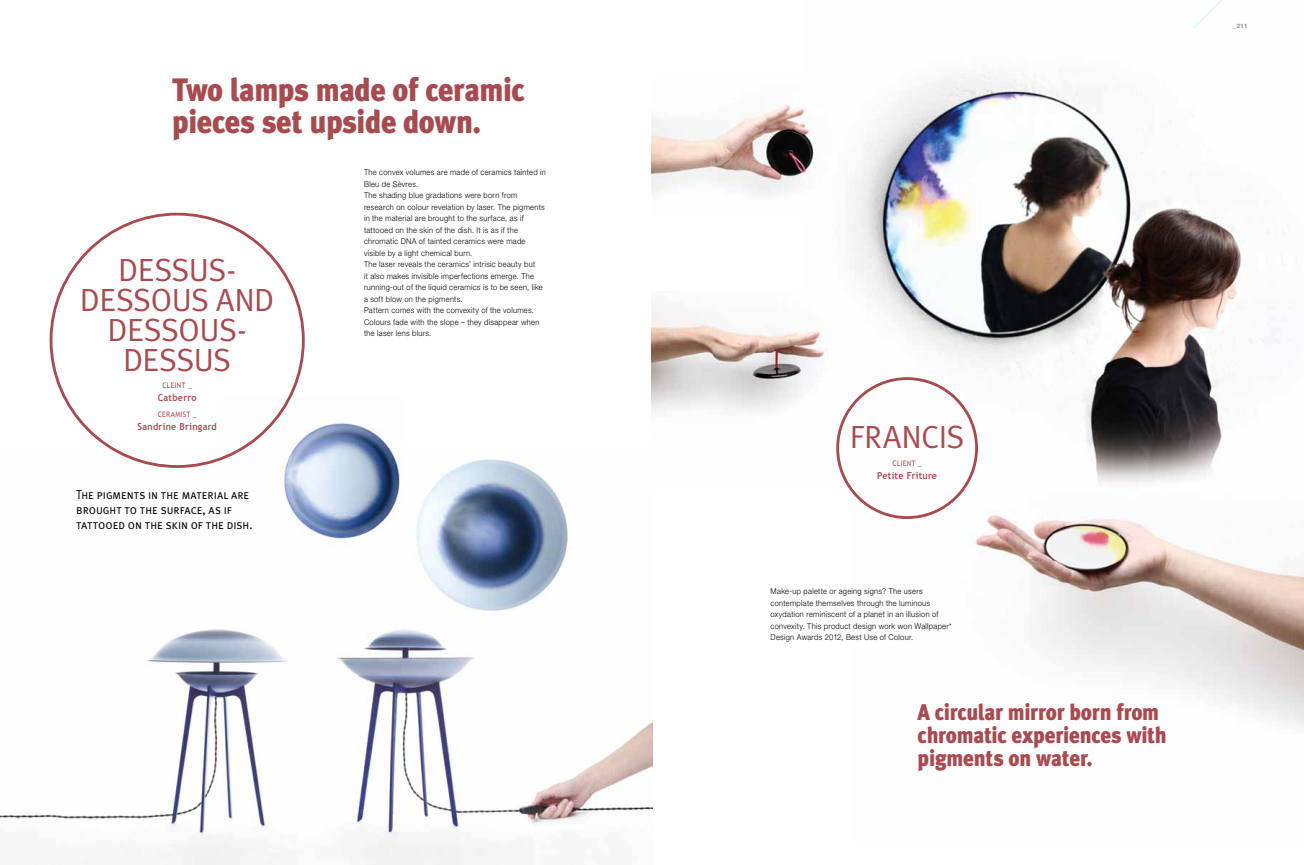
<style>
.page{position:relative;width:1304px;height:865px;background:#fff}
.page>*{position:absolute;margin:0;border:0;box-sizing:border-box;transform-origin:0 0}
.t1{font:900 32.4px/32px "Meta Plus";letter-spacing:-.015em;color:#a84b51;scale:.93 1}
.t2{font:32px "Meta Plus Caps";letter-spacing:.005em;color:#a84b51}
.t3{font:900 22.7px/23px "Meta Plus";letter-spacing:-.01em;color:#a84b51;scale:.93 1}
.t4{font:13px/15px "Meta Plus Caps";letter-spacing:-.005em;color:#000;scale:.93 1}
.t5{font:700 9.7px "Trebuchet MS";letter-spacing:.025em;color:#a84b51;scale:.93 1}
.t6{font:300 8.1px/11.5px "Helvetica Neue LT Pro";letter-spacing:.04em;color:#000;scale:.93 1}
.t7{font:7.6px "Trebuchet MS";letter-spacing:.03em;color:#a84b51;scale:.93 1}
.t8{font:700 6px "Helvetica Neue LT Pro";color:#898989}
.s1{font-family:"Helvetica Neue";font-weight:200;font-style:italic}
</style>
<div class="page">
<img style="left:853px;top:490px;width:451px;height:236px">
<img style="left:844px;top:73px;width:437px;height:417px">
<img style="left:652px;top:312px;width:192px;height:168px">
<img style="left:652px;top:97px;width:162px;height:98px">
<svg style="left:1193px;top:0;width:29px;height:28px"></svg>
<img style="left:0;top:446px;width:653px;height:419px">
<img style="left:412px;top:448px;width:201px;height:171px">
<img style="left:222px;top:396px;width:181px;height:171px">
<div style="left:836px;top:377px;width:142px;height:142px;border:3px solid #a84b51;border-radius:50%"></div>
<h1 class="t1" style="left:172px;top:74px;width:381px">Two lamps made of ceramic pieces set upside down.</h1>
<h2 class="t2" style="left:118px;top:252px;width:55px">Dessus</h2>
<h2 class="t2" style="left:226px;top:252px;width:11px">-</h2>
<h2 class="t2" style="left:80px;top:282px;width:56px">Dessous</h2>
<h2 class="t2" style="left:216px;top:282px;width:20px">and</h2>
<h2 class="t2" style="left:108px;top:312px;width:56px">Dessous</h2>
<h2 class="t2" style="left:237px;top:312px;width:11px">-</h2>
<h2 class="t2" style="left:123px;top:342px;width:55px">dessus</h2>
<p class="t7" style="left:163px;top:381px;width:33px">CLEINT _</p>
<p class="t5" style="left:158px;top:391px;width:43px">Catberro</p>
<p class="t7" style="left:158px;top:410px;width:43px">CERAMIST _</p>
<p class="t5" style="left:138px;top:420px;width:87px">Sandrine Bringard</p>
<h3 class="t4" style="left:76px;top:487px;width:191px">The pigments in the material are brought to the surface, as if tattooed on the skin of the dish.</h3>
<p class="t6" style="left:364px;top:166px;width:197px">The convex volumes are made of ceramics tainted in Bleu de Sèvres.<br>The shading blue gradations were born from research on colour revelation by laser. The pigments in the material are brought to the surface, as if tattooed on the skin of the dish. It is as if the chromatic DNA of tainted ceramics were made visible by a light chemical burn.<br>The laser reveals the ceramics’ intrisic beauty but<br>it also makes invisible imperfections emerge. The running-out of the liquid ceramics is to be seen, like a soft blow on the pigments.<br>Pattern comes with the convexity of the volumes.<br>Colours fade with the slope – they disappear when the laser lens blurs.</p>
<p class="t8" style="left:1233px;top:22px;width:16px"><span class="s1">_</span>211</p>
<h2 class="t2" style="left:850px;top:418px;width:32px">Francis</h2>
<p class="t7" style="left:892px;top:459px;width:33px">CLIENT _</p>
<p class="t5" style="left:877px;top:469px;width:66px">Petite Friture</p>
<p class="t6" style="left:771px;top:585px;width:196px">Make-up palette or ageing signs? The users contemplate themselves through the luminous oxydation reminiscent of a planet in an illusion of convexity. This product design work won Wallpaper* Design Awards 2012, Best Use of Colour.</p>
<h3 class="t3" style="left:918px;top:700px;width:269px">A circular mirror born from chromatic experiences with pigments on water.</h3>
</div>
